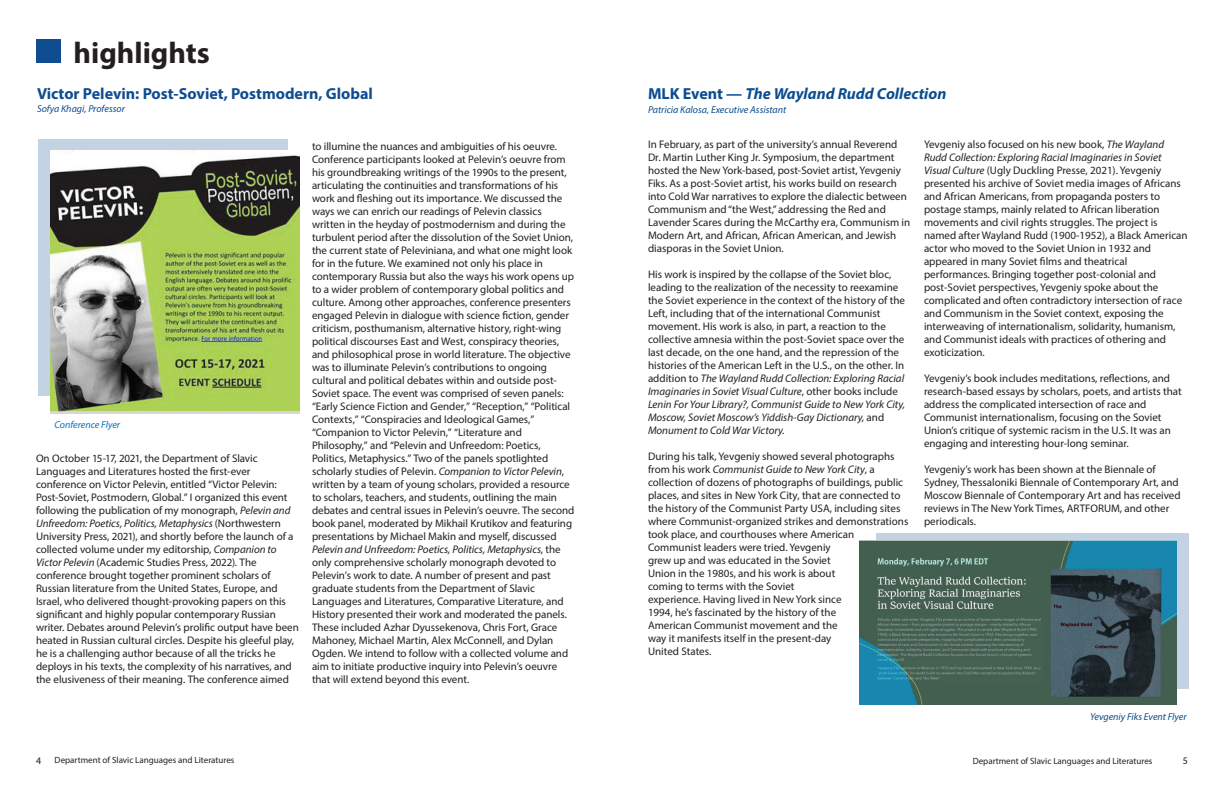
<style>
.page{position:relative;width:1224px;height:792px;background:#fff}
.page>*{position:absolute;margin:0;border:0;box-sizing:border-box;transform-origin:0 0}
.t1{font:700 30px "Myriad Pro";color:#231f20}
.t2{font:700 16px "Myriad Pro";color:#0f4c90}
.t3{font:italic 700 16px "Myriad Pro";color:#0b4d90}
.t4{font:11px/13px "Myriad Pro";color:#231f20}
.t5{font:italic 10px "Myriad Pro";color:#094d8d}
.t6{font:italic 10px "Myriad Pro";color:#094d8e}
.t7{font:italic 10px "Myriad Pro";color:#0f4c90}
.t8{font:italic 10px "Myriad Pro";color:#0174bc}
.t9{font:10px "Myriad Pro";color:#231f20}
.t10{font:9px "Myriad Pro";color:#231f20}
.s1{font-style:italic}
.s2{font-style:normal}
</style>
<div class="page">
<div style="left:36px;top:40px;width:24px;height:23px;background:#0f4c90"></div>
<div style="left:38px;top:140px;width:250px;height:256px;background:#c3d3e4"></div>
<div style="left:876px;top:533px;width:312px;height:155px;background:#c3d3e4"></div>
<img style="left:860px;top:540px;width:316px;height:164px">
<img style="left:50px;top:151px;width:250px;height:263px">
<h1 class="t1" style="left:74px;top:33px;width:138px">highlights</h1>
<h2 class="t2" style="left:37px;top:83px;width:337px">Victor Pelevin: Post-Soviet, Postmodern, Global</h2>
<p class="t7" style="left:37px;top:102px;width:89px">Sofya Khagi, Professor</p>
<p class="t8" style="left:54px;top:418px;width:67px">Conference Flyer</p>
<p class="t4" style="left:36px;top:452px;width:264px">On October 15-17, 2021, the Department of Slavic Languages and Literatures hosted the first-ever conference on Victor Pelevin, entitled “Victor Pelevin:<br>Post-Soviet, Postmodern, Global.” I organized this event following the publication of my monograph, <span class="s1">Pelevin and Unfreedom: Poetics, Politics, Metaphysics</span> (Northwestern University Press, 2021), and shortly before the launch of a collected volume under my editorship, <span class="s1">Companion to Victor Pelevin</span> (Academic Studies Press, 2022). The conference brought together prominent scholars of Russian literature from the United States, Europe, and Israel, who delivered thought-provoking papers on this significant and highly popular contemporary Russian writer. Debates around Pelevin’s prolific output have been heated in Russian cultural circles. Despite his gleeful play, he is a challenging author because of all the tricks he deploys in his texts, the complexity of his narratives, and the elusiveness of their meaning. The conference aimed</p>
<p class="t4" style="left:312px;top:140px;width:264px">to illumine the nuances and ambiguities of his oeuvre.<br>Conference participants looked at Pelevin’s oeuvre from his groundbreaking writings of the 1990s to the present, articulating the continuities and transformations of his work and fleshing out its importance. We discussed the ways we can enrich our readings of Pelevin classics written in the heyday of postmodernism and during the turbulent period after the dissolution of the Soviet Union, the current state of Peleviniana, and what one might look for in the future. We examined not only his place in contemporary Russia but also the ways his work opens up to a wider problem of contemporary global politics and culture. Among other approaches, conference presenters engaged Pelevin in dialogue with science fiction, gender criticism, posthumanism, alternative history, right-wing political discourses East and West, conspiracy theories, and philosophical prose in world literature. The objective was to illuminate Pelevin’s contributions to ongoing cultural and political debates within and outside post-Soviet space. The event was comprised of seven panels: “Early Science Fiction and Gender,” “Reception,” “Political Contexts,” “Conspiracies and Ideological Games,” “Companion to Victor Pelevin,” “Literature and Philosophy,” and “Pelevin and Unfreedom: Poetics, Politics, Metaphysics.” Two of the panels spotlighted scholarly studies of Pelevin. <span class="s1">Companion to Victor Pelevin</span>, written by a team of young scholars, provided a resource to scholars, teachers, and students, outlining the main debates and central issues in Pelevin’s oeuvre. The second book panel, moderated by Mikhail Krutikov and featuring presentations by Michael Makin and myself, discussed <span class="s1">Pelevin and Unfreedom: Poetics, Politics, Metaphysics</span>, the only comprehensive scholarly monograph devoted to Pelevin’s work to date. A number of present and past graduate students from the Department of Slavic Languages and Literatures, Comparative Literature, and History presented their work and moderated the panels.<br>These included Azhar Dyussekenova, Chris Fort, Grace Mahoney, Michael Martin, Alex McConnell, and Dylan Ogden. We intend to follow with a collected volume and aim to initiate productive inquiry into Pelevin’s oeuvre that will extend beyond this event.</p>
<h2 class="t3" style="left:648px;top:83px;width:300px"><span class="s2">MLK Event —</span> The Wayland Rudd Collection</h2>
<p class="t5" style="left:648px;top:103px;width:140px">Patricia Kalosa, Executive Assistant</p>
<p class="t4" style="left:648px;top:137px;width:264px">In February, as part of the university’s annual Reverend Dr. Martin Luther King Jr. Symposium, the department hosted the New York-based, post-Soviet artist, Yevgeniy Fiks. As a post-Soviet artist, his works build on research into Cold War narratives to explore the dialectic between Communism and “the West,” addressing the Red and Lavender Scares during the McCarthy era, Communism in Modern Art, and African, African American, and Jewish diasporas in the Soviet Union.</p>
<p class="t4" style="left:648px;top:267px;width:259px">His work is inspired by the collapse of the Soviet bloc, leading to the realization of the necessity to reexamine the Soviet experience in the context of the history of the Left, including that of the international Communist movement. His work is also, in part, a reaction to the collective amnesia within the post-Soviet space over the last decade, on the one hand, and the repression of the histories of the American Left in the U.S., on the other. In addition to <span class="s1">The Wayland Rudd Collection: Exploring Racial Imaginaries in Soviet Visual Culture</span>, other books include <span class="s1">Lenin For Your Library?, Communist Guide to New York City, Moscow, Soviet Moscow’s Yiddish-Gay Dictionary,</span> and <span class="s1">Monument to Cold War Victory.</span></p>
<p class="t4" style="left:648px;top:449px;width:262px">During his talk, Yevgeniy showed several photographs from his work <span class="s1">Communist Guide to New York City</span>, a collection of dozens of photographs of buildings, public places, and sites in New York City, that are connected to the history of the Communist Party USA, including sites where Communist-organized strikes and demonstrations took place, and courthouses where American Communist leaders were tried. Yevgeniy<br>grew up and was educated in the Soviet<br>Union in the 1980s, and his work is about<br>coming to terms with the Soviet<br>experience. Having lived in New York since<br>1994, he’s fascinated by the history of the<br>American Communist movement and the<br>way it manifests itself in the present-day<br>United States.</p>
<p class="t4" style="left:924px;top:137px;width:265px">Yevgeniy also focused on his new book, <span class="s1">The Wayland Rudd Collection: Exploring Racial Imaginaries in Soviet Visual Culture</span> (Ugly Duckling Presse, 2021). Yevgeniy presented his archive of Soviet media images of Africans and African Americans, from propaganda posters to postage stamps, mainly related to African liberation movements and civil rights struggles. The project is named after Wayland Rudd (1900-1952), a Black American actor who moved to the Soviet Union in 1932 and appeared in many Soviet films and theatrical performances. Bringing together post-colonial and post-Soviet perspectives, Yevgeniy spoke about the complicated and often contradictory intersection of race and Communism in the Soviet context, exposing the interweaving of internationalism, solidarity, humanism, and Communist ideals with practices of othering and exoticization.</p>
<p class="t4" style="left:924px;top:372px;width:259px">Yevgeniy’s book includes meditations, reflections, and research-based essays by scholars, poets, and artists that address the complicated intersection of race and Communist internationalism, focusing on the Soviet Union’s critique of systemic racism in the U.S. It was an engaging and interesting hour-long seminar.</p>
<p class="t4" style="left:924px;top:463px;width:258px">Yevgeniy’s work has been shown at the Biennale of Sydney, Thessaloniki Biennale of Contemporary Art, and Moscow Biennale of Contemporary Art and has received reviews in The New York Times, ARTFORUM, and other periodicals.</p>
<p class="t6" style="left:1090px;top:710px;width:98px">Yevgeniy Fiks Event Flyer</p>
<p class="t9" style="left:36px;top:754px;width:7px">4</p>
<p class="t10" style="left:55px;top:754px;width:181px">Department of Slavic Languages and Literatures</p>
<p class="t10" style="left:973px;top:756px;width:181px">Department of Slavic Languages and Literatures</p>
<p class="t9" style="left:1183px;top:754px;width:7px">5</p>
</div>
